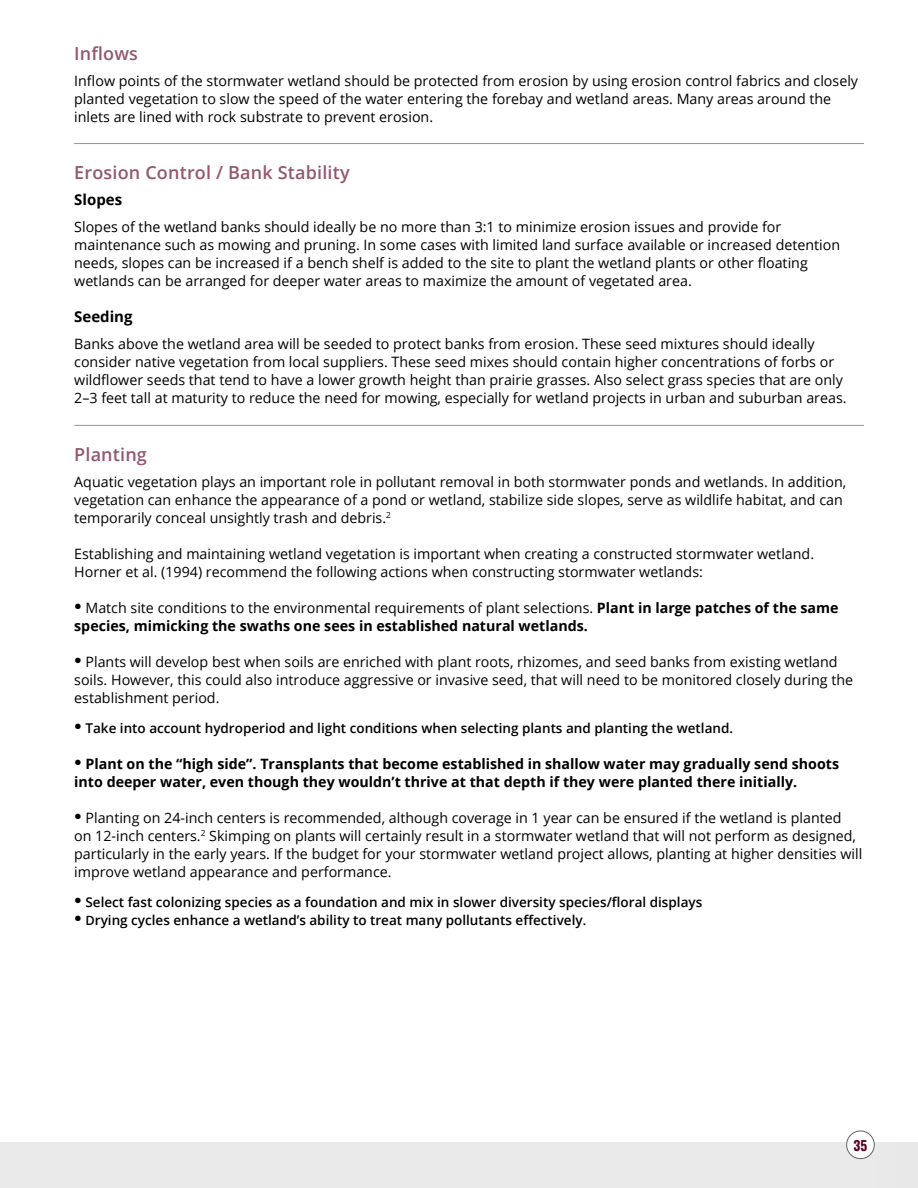
<style>
.page{position:relative;width:918px;height:1188px;background:#fff}
.page>*{position:absolute;margin:0;border:0;box-sizing:border-box;transform-origin:0 0}
.t1{font:600 18px "Open Sans";letter-spacing:.01em;color:#94576f}
.t2{font:700 15px "Open Sans";color:#000}
.t3{font:14.25px/18px "Open Sans";color:#000}
.t4{font:700 14.25px/18px "Open Sans";color:#000}
.t5{font:600 13.5px "Open Sans";color:#000}
.t6{font:700 13.5px "Oswald";color:#5d0025}
.s1{font-weight:400}
.s2{font-size:12.75px}
</style>
<div class="page">
<hr style="left:74px;top:143px;width:790px;height:1px;background:#939598">
<div style="left:0;top:1142px;width:918px;height:46px;background:#eaeaea"></div>
<div style="left:847px;top:1131px;width:27px;height:28px;background:#fff;border-radius:50%"></div>
<div style="left:846px;top:1131px;width:29px;height:28px;border:1px solid #636363;border-radius:50%"></div>
<hr style="left:74px;top:425px;width:790px;height:1px;background:#939598">
<p class="t1" style="left:74px;top:41px;width:65px">Inflows</p>
<p class="t3" style="left:74px;top:72px;width:785px">Inflow points of the stormwater wetland should be protected from erosion by using erosion control fabrics and closely planted vegetation to slow the speed of the water entering the forebay and wetland areas. Many areas around the inlets are lined with rock substrate to prevent erosion.</p>
<p class="t1" style="left:74px;top:160px;width:277px">Erosion Control / Bank Stability</p>
<p class="t2" style="left:74px;top:189px;width:49px">Slopes</p>
<p class="t3" style="left:74px;top:218px;width:767px">Slopes of the wetland banks should ideally be no more than 3:1 to minimize erosion issues and provide for maintenance such as mowing and pruning. In some cases with limited land surface available or increased detention needs, slopes can be increased if a bench shelf is added to the site to plant the wetland plants or other floating wetlands can be arranged for deeper water areas to maximize the amount of vegetated area.</p>
<p class="t2" style="left:74px;top:306px;width:60px">Seeding</p>
<p class="t3" style="left:74px;top:335px;width:774px">Banks above the wetland area will be seeded to protect banks from erosion. These seed mixtures should ideally consider native vegetation from local suppliers. These seed mixes should contain higher concentrations of forbs or wildflower seeds that tend to have a lower growth height than prairie grasses. Also select grass species that are only 2–3 feet tall at maturity to reduce the need for mowing, especially for wetland projects in urban and suburban areas.</p>
<p class="t1" style="left:74px;top:442px;width:74px">Planting</p>
<p class="t3" style="left:74px;top:473px;width:774px">Aquatic vegetation plays an important role in pollutant removal in both stormwater ponds and wetlands. In addition, vegetation can enhance the appearance of a pond or wetland, stabilize side slopes, serve as wildlife habitat, and can temporarily conceal unsightly trash and debris.<sup>2</sup></p>
<p class="t3" style="left:74px;top:545px;width:741px">Establishing and maintaining wetland vegetation is important when creating a constructed stormwater wetland.<br>Horner et al. (1994) recommend the following actions when constructing stormwater wetlands:</p>
<p class="t4" style="left:74px;top:599px;width:766px"><sup>●</sup> <span class="s1">Match site conditions to the environmental requirements of plant selections.</span> Plant in large patches of the same species, mimicking the swaths one sees in established natural wetlands.</p>
<p class="t3" style="left:74px;top:653px;width:780px"><sup>●</sup> Plants will develop best when soils are enriched with plant roots, rhizomes, and seed banks from existing wetland soils. However, this could also introduce aggressive or invasive seed, that will need to be monitored closely during the establishment period.</p>
<p class="t5" style="left:74px;top:719px;width:660px"><sup>●</sup> Take into account hydroperiod and light conditions when selecting plants and planting the wetland.</p>
<p class="t4" style="left:74px;top:755px;width:766px"><sup>●</sup> Plant on the “high side”. Transplants that become established in shallow water may gradually send shoots into deeper water, even though they wouldn’t thrive at that depth if they were planted there initially.</p>
<p class="t3" style="left:74px;top:809px;width:790px"><sup>●</sup> Planting on 24-inch centers is recommended, although coverage in 1 year can be ensured if the wetland is planted on 12-inch centers.<sup>2</sup> Skimping on plants will certainly result in a stormwater wetland that will not perform as designed, particularly in the early years. If the budget for your stormwater wetland project allows, planting at higher densities will improve wetland appearance and performance.</p>
<p class="t5" style="left:74px;top:893px;width:630px"><sup>●</sup> Select fast colonizing species as a foundation and mix in slower diversity species/floral displays</p>
<p class="t5" style="left:74px;top:911px;width:513px"><sup>●</sup> <span class="s2">D</span>rying cycles enhance a wetland’s ability to treat many pollutants effectively<span class="s2">.</span></p>
<p class="t6" style="left:854px;top:1138px;width:15px">35</p>
</div>
